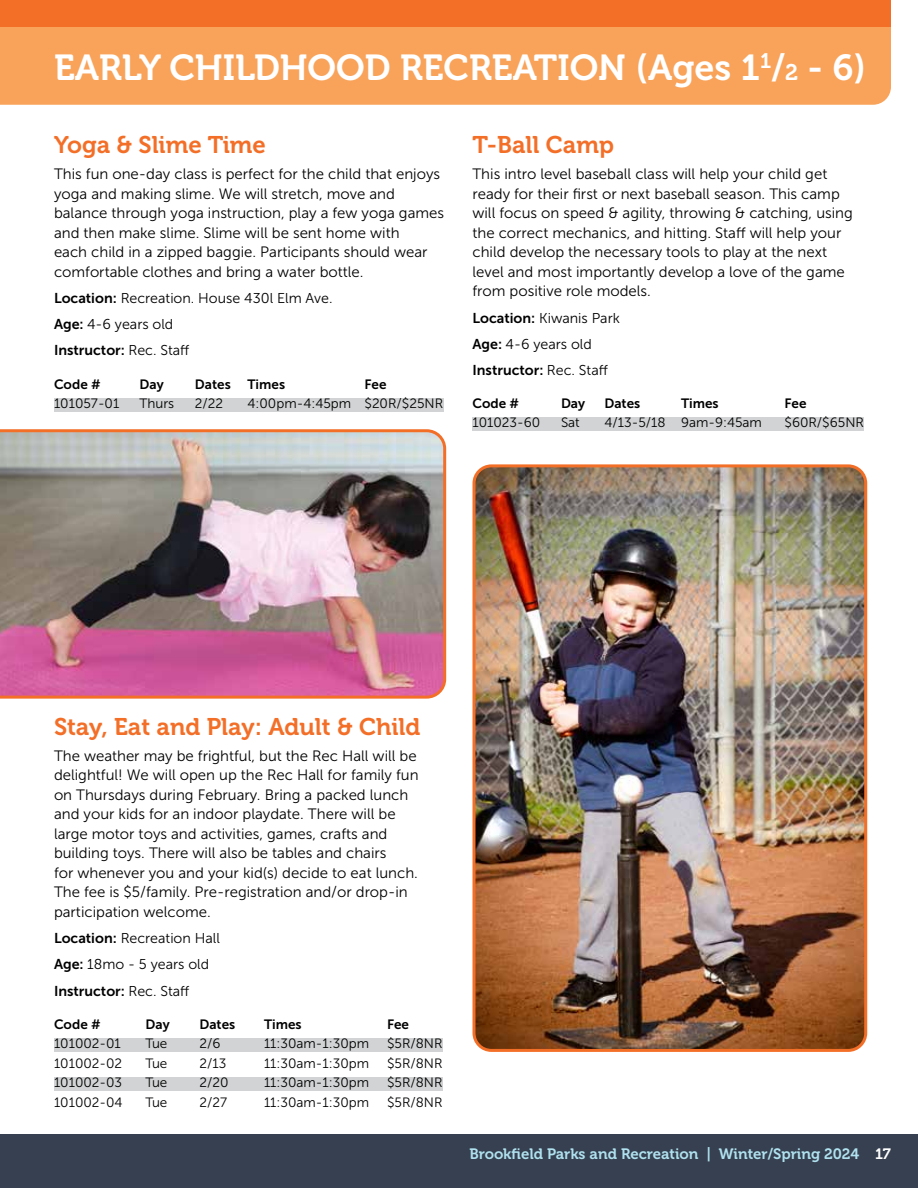
<style>
.page{position:relative;width:918px;height:1188px;background:#fff}
.page>*{position:absolute;margin:0;border:0;box-sizing:border-box;transform-origin:0 0}
.t1{font:36px "Museo 700";color:#fff}
.t2{font:24px "Museo 700";color:#f36f28}
.t3{font:15px/19.5px "Museo Sans 300";color:#000}
.t4{font:15px "Museo 700";color:#b0e1ee}
.t5{font:14.25px/26.2px "Museo Sans 300";color:#000}
.t6{font:14.25px "Museo Sans 700";color:#000}
.t7{font:13.5px "Museo Sans 300";color:#000}
.t8{font:13.5px "Museo Sans 700";color:#000}
.s1{font-size:22.5px}
.s2{font-family:"Museo Sans 700"}
.s3{font-family:"Museo Sans 300"}
.s4{color:#fff}
</style>
<div class="page">
<div style="left:0;top:1134px;width:918px;height:54px;background:#364050"></div>
<div style="left:0;top:27px;width:891px;height:78px;background:#f9a35a"></div>
<div style="left:0;top:0;width:891px;height:27px;background:#f36f28"></div>
<div style="left:54px;top:398px;width:389px;height:13px;background:#d1d3d4"></div>
<div style="left:54px;top:1038px;width:389px;height:14px;background:#d1d3d4"></div>
<div style="left:54px;top:1077px;width:389px;height:14px;background:#d1d3d4"></div>
<div style="left:472px;top:417px;width:392px;height:14px;background:#d1d3d4"></div>
<img style="left:477px;top:468px;width:386px;height:580px">
<div style="left:473px;top:464px;width:394px;height:588px;border:3px solid #f36f28;border-radius:17px"></div>
<img style="left:0;top:429px;width:447px;height:270px">
<h1 class="t1" style="left:54px;top:47px;width:814px">EARLY CHILDHOOD RECREATION (Ages 1<sup>1</sup>/<span class="s1">2</span> - 6)</h1>
<h2 class="t2" style="left:54px;top:131px;width:213px">Yoga &amp; Slime Time</h2>
<p class="t3" style="left:54px;top:164px;width:392px">This fun one-day class is perfect for the child that enjoys yoga and making slime. We will stretch, move and balance through yoga instruction, play a few yoga games and then make slime. Slime will be sent home with<br>each child in a zipped baggie. Participants should wear comfortable clothes and bring a water bottle.</p>
<p class="t5" style="left:54px;top:285px;width:280px"><span class="s2">Location:</span> Recreation. House 430l Elm Ave.<br><span class="s2">Age:</span> 4-6 years old</p>
<p class="t6" style="left:54px;top:343px;width:137px">Instructor: <span class="s3">Rec. Staff</span></p>
<p class="t8" style="left:54px;top:376px;width:48px">Code #</p>
<p class="t8" style="left:139px;top:376px;width:26px">Day</p>
<p class="t8" style="left:195px;top:376px;width:92px">Dates Times</p>
<p class="t8" style="left:364px;top:376px;width:24px">Fee</p>
<p class="t7" style="left:54px;top:396px;width:67px">101057-01</p>
<p class="t7" style="left:139px;top:396px;width:36px">Thurs</p>
<p class="t7" style="left:195px;top:396px;width:30px">2/22</p>
<p class="t7" style="left:247px;top:396px;width:197px">4:00pm-4:45pm $20R/$25NR</p>
<h2 class="t2" style="left:472px;top:131px;width:143px">T-Ball Camp</h2>
<p class="t3" style="left:472px;top:164px;width:382px">This intro level baseball class will help your child get ready for their first or next baseball season. This camp will focus on speed &amp; agility, throwing &amp; catching, using the correct mechanics, and hitting. Staff will help your child develop the necessary tools to play at the next level and most importantly develop a love of the game from positive role models.</p>
<p class="t5" style="left:472px;top:305px;width:149px"><span class="s2">Location:</span> Kiwanis Park<br><span class="s2">Age:</span> 4-6 years old</p>
<p class="t6" style="left:472px;top:362px;width:137px">Instructor: <span class="s3">Rec. Staff</span></p>
<p class="t8" style="left:472px;top:396px;width:48px">Code #</p>
<p class="t8" style="left:561px;top:396px;width:26px">Day</p>
<p class="t8" style="left:605px;top:396px;width:37px">Dates</p>
<p class="t8" style="left:681px;top:396px;width:39px">Times</p>
<p class="t8" style="left:785px;top:396px;width:24px">Fee</p>
<p class="t7" style="left:473px;top:416px;width:69px">101023-60</p>
<p class="t7" style="left:561px;top:416px;width:20px">Sat</p>
<p class="t7" style="left:605px;top:416px;width:159px">4/13-5/18 9am-9:45am</p>
<p class="t7" style="left:785px;top:416px;width:81px">$60R/$65NR</p>
<h2 class="t2" style="left:54px;top:713px;width:368px">Stay, Eat and Play: Adult &amp; Child</h2>
<p class="t3" style="left:54px;top:746px;width:366px">The weather may be frightful, but the Rec Hall will be delightful! We will open up the Rec Hall for family fun on Thursdays during February. Bring a packed lunch and your kids for an indoor playdate. There will be large motor toys and activities, games, crafts and building toys. There will also be tables and chairs<br>for whenever you and your kid(s) decide to eat lunch.<br>The fee is $5/family. Pre-registration and/or drop-in participation welcome.</p>
<p class="t5" style="left:54px;top:925px;width:167px"><span class="s2">Location:</span> Recreation Hall<br><span class="s2">Age:</span> 18mo - 5 years old</p>
<p class="t6" style="left:54px;top:983px;width:137px">Instructor: <span class="s3">Rec. Staff</span></p>
<p class="t8" style="left:54px;top:1017px;width:48px">Code #</p>
<p class="t8" style="left:146px;top:1017px;width:26px">Day</p>
<p class="t8" style="left:200px;top:1017px;width:37px">Dates</p>
<p class="t8" style="left:264px;top:1017px;width:39px">Times</p>
<p class="t8" style="left:387px;top:1017px;width:24px">Fee</p>
<p class="t7" style="left:54px;top:1036px;width:68px">101002-01</p>
<p class="t7" style="left:146px;top:1036px;width:23px">Tue</p>
<p class="t7" style="left:200px;top:1036px;width:22px">2/6</p>
<p class="t7" style="left:264px;top:1036px;width:107px">11:30am-1:30pm</p>
<p class="t7" style="left:387px;top:1036px;width:57px">$5R/8NR</p>
<p class="t7" style="left:54px;top:1056px;width:70px">101002-02</p>
<p class="t7" style="left:146px;top:1056px;width:23px">Tue</p>
<p class="t7" style="left:200px;top:1056px;width:28px">2/13</p>
<p class="t7" style="left:264px;top:1056px;width:107px">11:30am-1:30pm</p>
<p class="t7" style="left:387px;top:1056px;width:57px">$5R/8NR</p>
<p class="t7" style="left:54px;top:1075px;width:70px">101002-03</p>
<p class="t7" style="left:146px;top:1075px;width:23px">Tue</p>
<p class="t7" style="left:200px;top:1075px;width:30px">2/20</p>
<p class="t7" style="left:264px;top:1075px;width:107px">11:30am-1:30pm</p>
<p class="t7" style="left:387px;top:1075px;width:57px">$5R/8NR</p>
<p class="t7" style="left:54px;top:1095px;width:70px">101002-04</p>
<p class="t7" style="left:146px;top:1095px;width:23px">Tue</p>
<p class="t7" style="left:200px;top:1095px;width:29px">2/27</p>
<p class="t7" style="left:264px;top:1095px;width:107px">11:30am-1:30pm</p>
<p class="t7" style="left:387px;top:1095px;width:57px">$5R/8NR</p>
<p class="t4" style="left:469px;top:1145px;width:423px">Brookfield Parks and Recreation | Winter/Spring 2024 <span class="s4">17</span></p>
</div>
